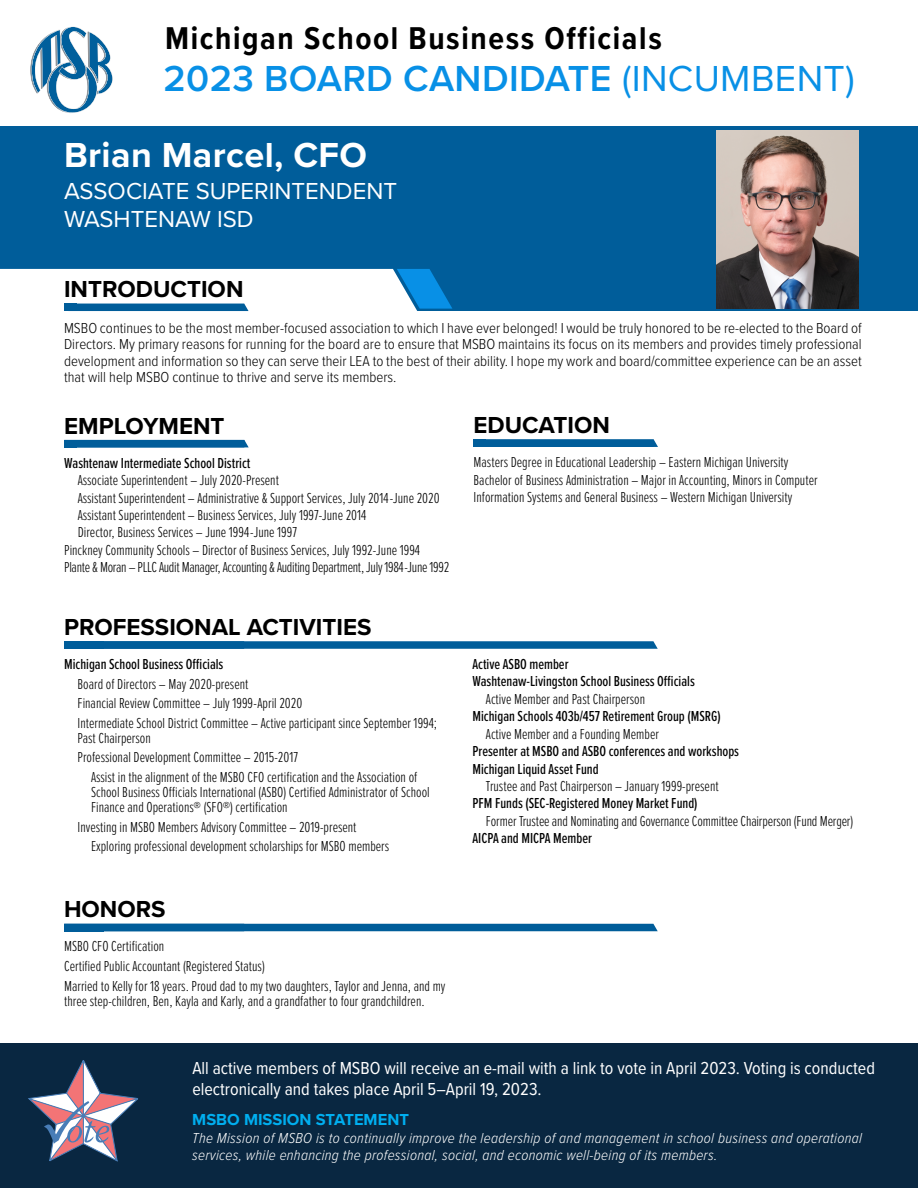
<style>
.page{position:relative;width:918px;height:1188px;background:#fff}
.page>*{position:absolute;margin:0;border:0;box-sizing:border-box;transform-origin:0 0}
.t1{font:600 37.5px "Proxima Nova";letter-spacing:.01em;color:#0890e6}
.t2{font:700 36px "Proxima Nova";letter-spacing:.01em;color:#fff}
.t3{font:700 32.7px "Proxima Nova Cond";letter-spacing:.05em;color:#000}
.t4{font:700 24px "Proxima Nova";color:#000}
.t5{font:24px/28.8px "Proxima Nova";color:#fff}
.t6{font:18px/21px "Proxima Nova Cond";color:#fff}
.t7{font:700 16.5px "Proxima Nova";color:#00aeef}
.t8{font:300 15px/19.6px "Proxima Nova Ex Cn";color:#000}
.t9{font:300 15px/16.5px "Proxima Nova Cond";color:#000;text-align:justify}
.t10{font:500 15px/17.4px "Proxima Nova Ex Cn";color:#000}
.t11{font:italic 300 15px/16.5px "Proxima Nova Cond";letter-spacing:.02em;color:#fff}
.t12{font:300 15px "Proxima Nova Ex Cn";letter-spacing:-.02em;color:#000}
.s1{font-weight:400}
</style>
<div class="page">
<div style="left:0;top:127px;width:918px;height:184px;background:#005d9a"></div>
<div style="left:0;top:1043px;width:918px;height:145px;background:#092741"></div>
<div style="left:474px;top:439px;width:12px;height:8px;background:#005d9a"></div>
<div style="left:476px;top:439px;width:180px;height:8px;background:#005d9a"></div>
<div style="left:66px;top:641px;width:590px;height:8px;background:#005d9a"></div>
<div style="left:66px;top:924px;width:590px;height:7px;background:#005d9a"></div>
<svg style="left:244px;top:440px;width:3px;height:7px"></svg>
<div style="left:64px;top:440px;width:180px;height:7px;background:#005d9a"></div>
<div style="left:64px;top:641px;width:180px;height:8px;background:#005d9a"></div>
<div style="left:64px;top:924px;width:180px;height:7px;background:#005d9a"></div>
<img style="left:717px;top:131px;width:142px;height:178px">
<svg style="left:30px;top:27px;width:83px;height:86px"></svg>
<svg style="left:28px;top:1060px;width:110px;height:102px"></svg>
<svg style="left:0;top:269px;width:452px;height:42px;background:#d3e6f2"></svg>
<h3 class="t3" style="left:165px;top:14px;width:498px">Michigan School Business Officials</h3>
<h1 class="t1" style="left:164px;top:51px;width:693px">2023 BOARD CANDIDATE <span class="s1">(INCUMBENT)</span></h1>
<h2 class="t2" style="left:64px;top:128px;width:304px">Brian Marcel, CFO</h2>
<h3 class="t5" style="left:64px;top:175px;width:335px">ASSOCIATE SUPERINTENDENT<br>WASHTENAW ISD</h3>
<h3 class="t4" style="left:64px;top:271px;width:181px">INTRODUCTION</h3>
<p class="t9" style="left:64px;top:319px;width:799px">MSBO continues to be the most member-focused association to which I have ever belonged! I would be truly honored to be re-elected to the Board of Directors. My primary reasons for running for the board are to ensure that MSBO maintains its focus on its members and provides timely professional development and information so they can serve their LEA to the best of their ability. I hope my work and board/committee experience can be an asset that will help MSBO continue to thrive and serve its members.</p>
<h3 class="t4" style="left:64px;top:408px;width:162px">EMPLOYMENT</h3>
<p class="t10" style="left:64px;top:453px;width:188px">Washtenaw Intermediate School District</p>
<p class="t8" style="left:78px;top:470px;width:203px">Associate Superintendent – July 2020-Present</p>
<p class="t8" style="left:78px;top:487px;width:363px">Assistant Superintendent – Administrative &amp; Support Services, July 2014-June 2020</p>
<p class="t8" style="left:78px;top:504px;width:290px">Assistant Superintendent – Business Services, July 1997-June 2014</p>
<p class="t8" style="left:78px;top:522px;width:221px">Director, Business Services – June 1994-June 1997</p>
<p class="t8" style="left:64px;top:539px;width:357px">Pinckney Community Schools – Director of Business Services, July 1992-June 1994</p>
<p class="t12" style="left:64px;top:556px;width:387px">Plante &amp; Moran – PLLC Audit Manager, Accounting &amp; Auditing Department, July 1984-June 1992</p>
<h3 class="t4" style="left:64px;top:609px;width:309px">PROFESSIONAL ACTIVITIES</h3>
<p class="t10" style="left:64px;top:655px;width:161px">Michigan School Business Officials</p>
<p class="t8" style="left:78px;top:673px;width:361px">Board of Directors – May 2020-present<br>Financial Review Committee – July 1999-April 2020<br>Intermediate School District Committee – Active participant since September 1994;</p>
<p class="t8" style="left:78px;top:727px;width:75px">Past Chairperson</p>
<p class="t8" style="left:78px;top:747px;width:222px">Professional Development Committee – 2015-2017</p>
<p class="t8" style="left:91px;top:766px;width:328px">Assist in the alignment of the MSBO CFO certification and the Association of</p>
<p class="t8" style="left:91px;top:784px;width:340px;line-height:15px">School Business Officials International (ASBO) Certified Administrator of School<br>Finance and Operations® (SFO®) certification</p>
<p class="t8" style="left:91px;top:816px;width:300px;text-indent:-14px">Investing in MSBO Members Advisory Committee – 2019-present<br>Exploring professional development scholarships for MSBO members</p>
<h3 class="t4" style="left:64px;top:891px;width:103px">HONORS</h3>
<p class="t8" style="left:64px;top:936px;width:383px">MSBO CFO Certification<br>Certified Public Accountant (Registered Status)<br>Married to Kelly for 18 years. Proud dad to my two daughters, Taylor and Jenna, and my</p>
<p class="t8" style="left:64px;top:990px;width:362px">three step-children, Ben, Kayla and Karly, and a grandfather to four grandchildren.</p>
<h3 class="t4" style="left:474px;top:407px;width:138px">EDUCATION</h3>
<p class="t8" style="left:474px;top:453px;width:346px;line-height:17.4px">Masters Degree in Educational Leadership – Eastern Michigan University<br>Bachelor of Business Administration – Major in Accounting, Minors in Computer<br>Information Systems and General Business – Western Michigan University</p>
<p class="t10" style="left:472px;top:655px;width:224px">Active ASBO member<br>Washtenaw-Livingston School Business Officials</p>
<p class="t8" style="left:486px;top:688px;width:161px">Active Member and Past Chairperson</p>
<p class="t10" style="left:472px;top:707px;width:250px">Michigan Schools 403b/457 Retirement Group (MSRG)</p>
<p class="t8" style="left:486px;top:723px;width:175px">Active Member and a Founding Member</p>
<p class="t10" style="left:472px;top:742px;width:268px">Presenter at MSBO and ASBO conferences and workshops<br>Michigan Liquid Asset Fund</p>
<p class="t8" style="left:486px;top:775px;width:234px">Trustee and Past Chairperson – January 1999-present</p>
<p class="t10" style="left:472px;top:794px;width:227px">PFM Funds (SEC-Registered Money Market Fund)</p>
<p class="t8" style="left:486px;top:810px;width:369px">Former Trustee and Nominating and Governance Committee Chairperson (Fund Merger)</p>
<p class="t10" style="left:472px;top:829px;width:121px">AICPA and MICPA Member</p>
<p class="t6" style="left:192px;top:1057px;width:684px">All active members of MSBO will receive an e-mail with a link to vote in April 2023. Voting is conducted electronically and takes place April 5–April 19, 2023.</p>
<p class="t7" style="left:192px;top:1107px;width:218px">MSBO MISSION STATEMENT</p>
<p class="t11" style="left:192px;top:1129px;width:671px">The Mission of MSBO is to continually improve the leadership of and management in school business and operational services, while enhancing the professional, social, and economic well-being of its members.</p>
</div>
